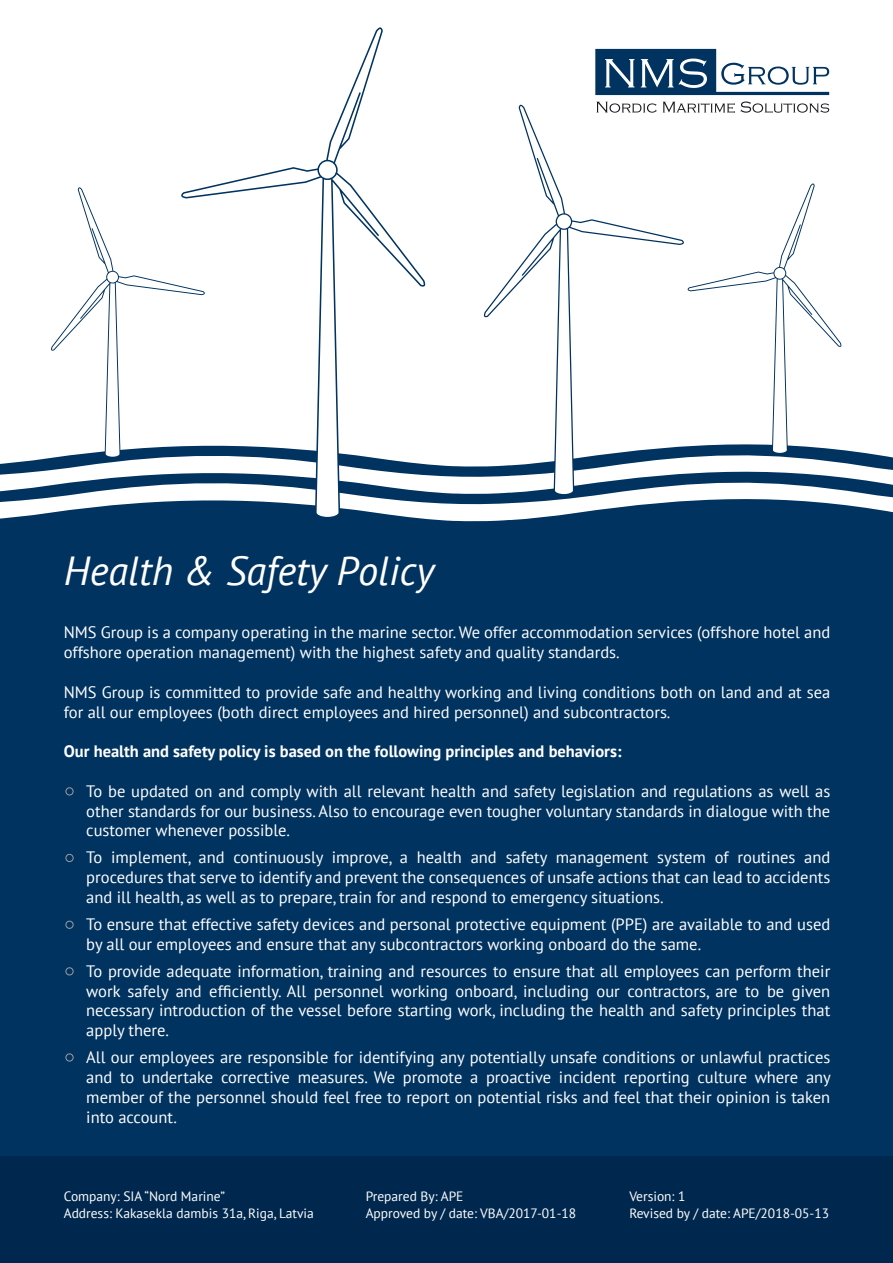
<style>
.page{position:relative;width:893px;height:1263px;background:#fff}
.page>*{position:absolute;margin:0;border:0;box-sizing:border-box;transform-origin:0 0}
.t1{font:italic 40.5px "PT Sans";color:#fff}
.t2{font:16.5px/19.8px "PT Sans";color:#fff;text-align:justify}
.t3{font:700 16.5px "PT Sans";color:#fff}
.t4{font:13.5px/16.2px "PT Sans";color:#fff}
</style>
<div class="page">
<div style="left:0;top:517px;width:893px;height:640px;background:#00335f"></div>
<div style="left:0;top:1157px;width:893px;height:106px;background:#00284e"></div>
<div style="left:65px;top:787px;width:9px;height:8px;border:1px solid #9c9e9f;border-radius:50%"></div>
<div style="left:65px;top:854px;width:9px;height:8px;border:1px solid #9c9e9f;border-radius:50%"></div>
<div style="left:65px;top:921px;width:9px;height:8px;border:1px solid #9c9e9f;border-radius:50%"></div>
<div style="left:65px;top:967px;width:9px;height:8px;border:1px solid #9c9e9f;border-radius:50%"></div>
<div style="left:65px;top:1053px;width:9px;height:8px;border:1px solid #9c9e9f;border-radius:50%"></div>
<svg style="left:0;top:29px;width:893px;height:488px"></svg>
<h1 class="t1" style="left:64px;top:545px;width:372px">Health &amp; Safety Policy</h1>
<p class="t2" style="left:64px;top:622px;width:768px">NMS Group is a company operating in the marine sector. We offer accommodation services (offshore hotel and offshore operation management) with the highest safety and quality standards.</p>
<p class="t2" style="left:64px;top:682px;width:768px">NMS Group is committed to provide safe and healthy working and living conditions both on land and at sea for all our employees (both direct employees and hired personnel) and subcontractors.</p>
<p class="t3" style="left:64px;top:740px;width:559px">Our health and safety policy is based on the following principles and behaviors:</p>
<p class="t2" style="left:86px;top:781px;width:746px">To be updated on and comply with all relevant health and safety legislation and regulations as well as other standards for our business. Also to encourage even tougher voluntary standards in dialogue with the customer whenever possible.</p>
<p class="t2" style="left:86px;top:847px;width:745px">To implement, and continuously improve, a health and safety management system of routines and procedures that serve to identify and prevent the consequences of unsafe actions that can lead to accidents and ill health, as well as to prepare, train for and respond to emergency situations.</p>
<p class="t2" style="left:86px;top:914px;width:745px">To ensure that effective safety devices and personal protective equipment (PPE) are available to and used by all our employees and ensure that any subcontractors working onboard do the same.</p>
<p class="t2" style="left:86px;top:961px;width:745px">To provide adequate information, training and resources to ensure that all employees can perform their work safely and efficiently. All personnel working onboard, including our contractors, are to be given necessary introduction of the vessel before starting work, including the health and safety principles that apply there.</p>
<p class="t2" style="left:86px;top:1047px;width:746px">All our employees are responsible for identifying any potentially unsafe conditions or unlawful practices and to undertake corrective measures. We promote a proactive incident reporting culture where any member of the personnel should feel free to report on potential risks and feel that their opinion is taken into account.</p>
<p class="t4" style="left:64px;top:1188px;width:252px">Company: SIA “Nord Marine”<br>Address: Kakasekla dambis 31a, Riga, Latvia</p>
<p class="t4" style="left:366px;top:1188px;width:212px">Prepared By: APE<br>Approved by / date: VBA/2017-01-18</p>
<p class="t4" style="left:629px;top:1188px;width:201px">Version: 1<br>Revised by / date: APE/2018-05-13</p>
</div>
